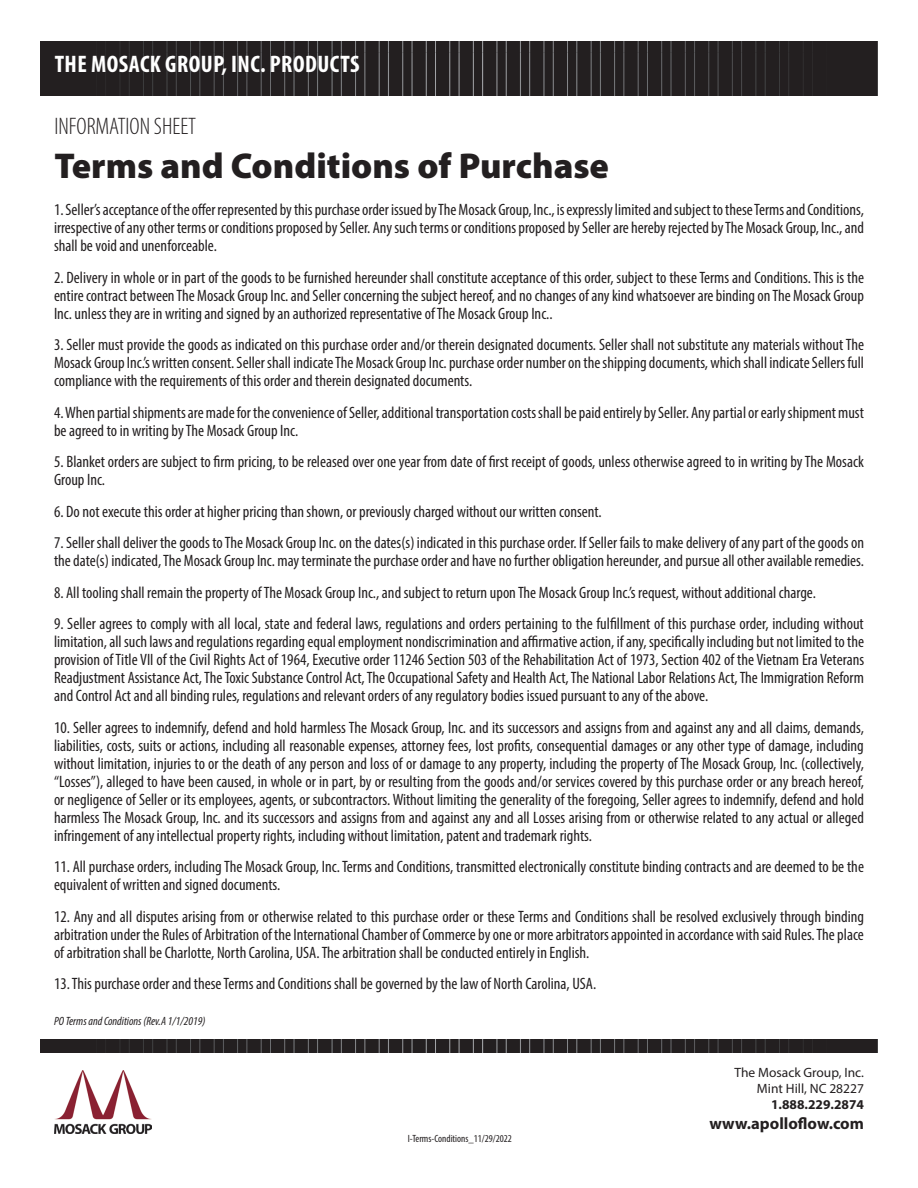
<style>
.page{position:relative;width:918px;height:1188px;background:#fff}
.page>*{position:absolute;margin:0;border:0;box-sizing:border-box;transform-origin:0 0}
.t1{font:900 36px "Myriad Pro";color:#231f20}
.t2{font:700 condensed 24px "Myriad Pro";letter-spacing:.02em;color:#fff}
.t3{font:300 condensed 24px "Myriad Pro";color:#231f20}
.t4{font:condensed 16.5px/18px "Myriad Pro";color:#231f20;text-align:justify}
.t5{font:700 16.5px "Myriad Pro";color:#231f20}
.t6{font:13.5px/16.2px "Myriad Pro";color:#231f20;text-align:right}
.t7{font:700 13.5px "Myriad Pro";color:#231f20}
.t8{font:italic condensed 12px "Myriad Pro";color:#231f20}
.t9{font:condensed 10.5px "Myriad Pro";color:#231f20}
</style>
<div class="page">
<img style="left:40px;top:42px;width:837px;height:54px">
<img style="left:41px;top:1040px;width:837px;height:13px">
<img style="left:54px;top:1071px;width:98px;height:63px">
<h2 class="t2" style="left:55px;top:49px;width:306px">THE MOSACK GROUP, INC. PRODUCTS</h2>
<h2 class="t3" style="left:54px;top:112px;width:143px">INFORMATION SHEET</h2>
<h1 class="t1" style="left:54px;top:141px;width:556px">Terms and Conditions of Purchase</h1>
<p class="t4" style="left:54px;top:201px;width:812px">1. Seller’s acceptance of the offer represented by this purchase order issued by The Mosack Group, Inc., is expressly limited and subject to these Terms and Conditions, irrespective of any other terms or conditions proposed by Seller. Any such terms or conditions proposed by Seller are hereby rejected by The Mosack Group, Inc., and shall be void and unenforceable.</p>
<p class="t4" style="left:54px;top:268px;width:812px">2. Delivery in whole or in part of the goods to be furnished hereunder shall constitute acceptance of this order, subject to these Terms and Conditions. This is the entire contract between The Mosack Group Inc. and Seller concerning the subject hereof, and no changes of any kind whatsoever are binding on The Mosack Group Inc. unless they are in writing and signed by an authorized representative of The Mosack Group Inc..</p>
<p class="t4" style="left:54px;top:336px;width:812px">3. Seller must provide the goods as indicated on this purchase order and/or therein designated documents. Seller shall not substitute any materials without The Mosack Group Inc.’s written consent. Seller shall indicate The Mosack Group Inc. purchase order number on the shipping documents, which shall indicate Sellers full compliance with the requirements of this order and therein designated documents.</p>
<p class="t4" style="left:54px;top:403px;width:811px">4. When partial shipments are made for the convenience of Seller, additional transportation costs shall be paid entirely by Seller. Any partial or early shipment must be agreed to in writing by The Mosack Group Inc.</p>
<p class="t4" style="left:54px;top:453px;width:811px">5. Blanket orders are subject to firm pricing, to be released over one year from date of first receipt of goods, unless otherwise agreed to in writing by The Mosack<br>Group Inc.</p>
<p class="t4" style="left:54px;top:502px;width:549px">6. Do not execute this order at higher pricing than shown, or previously charged without our written consent.</p>
<p class="t4" style="left:54px;top:534px;width:812px">7. Seller shall deliver the goods to The Mosack Group Inc. on the dates(s) indicated in this purchase order. If Seller fails to make delivery of any part of the goods on the date(s) indicated, The Mosack Group Inc. may terminate the purchase order and have no further obligation hereunder, and pursue all other available remedies.</p>
<p class="t4" style="left:54px;top:583px;width:763px">8. All tooling shall remain the property of The Mosack Group Inc., and subject to return upon The Mosack Group Inc.’s request, without additional charge.</p>
<p class="t4" style="left:54px;top:615px;width:812px">9. Seller agrees to comply with all local, state and federal laws, regulations and orders pertaining to the fulfillment of this purchase order, including without limitation, all such laws and regulations regarding equal employment nondiscrimination and affirmative action, if any, specifically including but not limited to the provision of Title VII of the Civil Rights Act of 1964, Executive order 11246 Section 503 of the Rehabilitation Act of 1973, Section 402 of the Vietnam Era Veterans Readjustment Assistance Act, The Toxic Substance Control Act, The Occupational Safety and Health Act, The National Labor Relations Act, The Immigration Reform and Control Act and all binding rules, regulations and relevant orders of any regulatory bodies issued pursuant to any of the above.</p>
<p class="t4" style="left:54px;top:718px;width:812px">10. Seller agrees to indemnify, defend and hold harmless The Mosack Group, Inc. and its successors and assigns from and against any and all claims, demands, liabilities, costs, suits or actions, including all reasonable expenses, attorney fees, lost profits, consequential damages or any other type of damage, including without limitation, injuries to or the death of any person and loss of or damage to any property, including the property of The Mosack Group, Inc. (collectively, “Losses”), alleged to have been caused, in whole or in part, by or resulting from the goods and/or services covered by this purchase order or any breach hereof, or negligence of Seller or its employees, agents, or subcontractors. Without limiting the generality of the foregoing, Seller agrees to indemnify, defend and hold harmless The Mosack Group, Inc. and its successors and assigns from and against any and all Losses arising from or otherwise related to any actual or alleged infringement of any intellectual property rights, including without limitation, patent and trademark rights.</p>
<p class="t4" style="left:54px;top:858px;width:811px">11. All purchase orders, including The Mosack Group, Inc. Terms and Conditions, transmitted electronically constitute binding contracts and are deemed to be the equivalent of written and signed documents.</p>
<p class="t4" style="left:54px;top:907px;width:812px">12. Any and all disputes arising from or otherwise related to this purchase order or these Terms and Conditions shall be resolved exclusively through binding arbitration under the Rules of Arbitration of the International Chamber of Commerce by one or more arbitrators appointed in accordance with said Rules. The place of arbitration shall be Charlotte, North Carolina, USA. The arbitration shall be conducted entirely in English.</p>
<p class="t4" style="left:54px;top:975px;width:544px">13. This purchase order and these Terms and Conditions shall be governed by the law of North Carolina, USA.</p>
<p class="t8" style="left:54px;top:1014px;width:153px">PO Terms and Conditions (Rev.A 1/1/2019)</p>
<p class="t9" style="left:408px;top:1132px;width:106px">I-Terms-Conditions_11/29/2022</p>
<p class="t6" style="left:734px;top:1064px;width:131px">The Mosack Group, Inc.<br>Mint Hill, NC 28227</p>
<p class="t7" style="left:771px;top:1096px;width:94px">1.888.229.2874</p>
<p class="t5" style="left:709px;top:1113px;width:156px">www.apolloflow.com</p>
</div>
